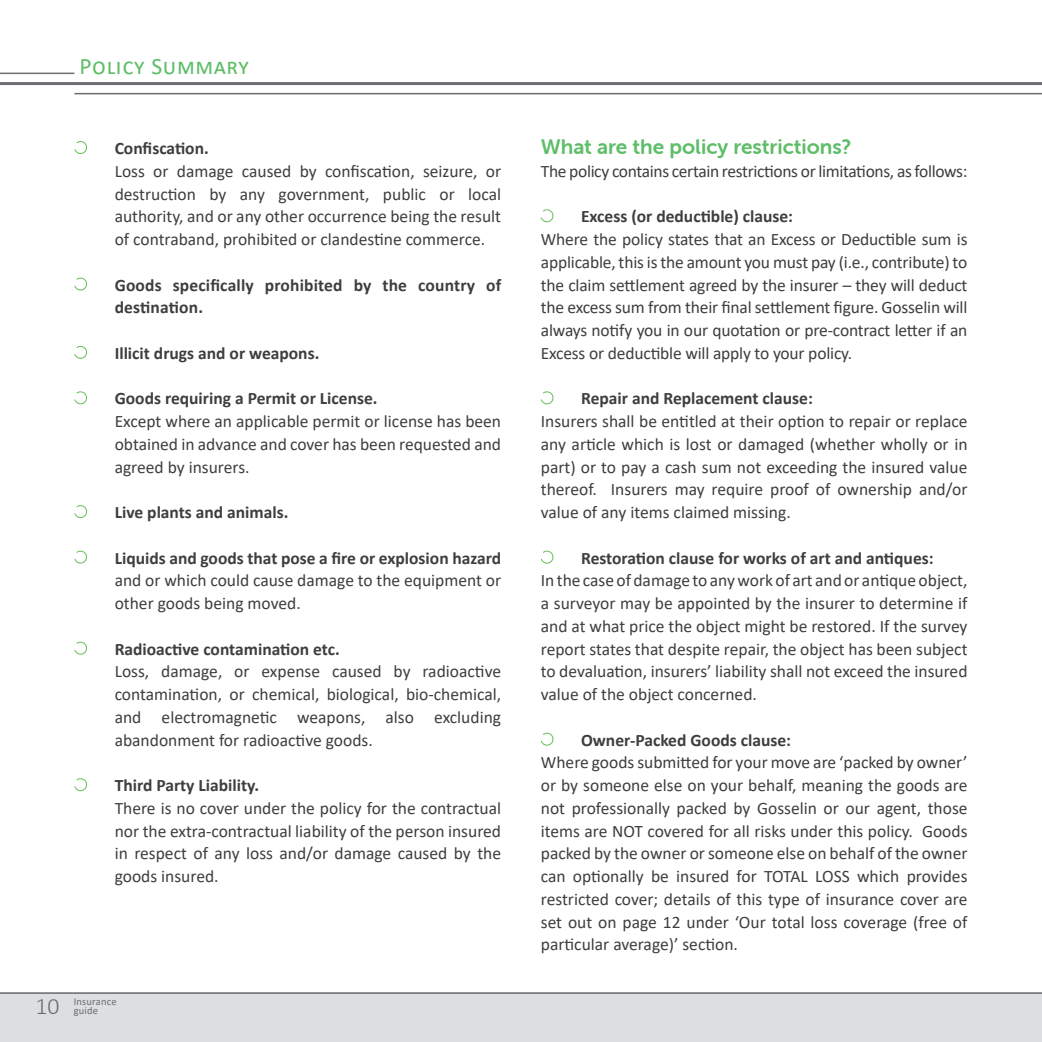
<style>
.page{position:relative;width:1042px;height:1042px;background:#fff}
.page>*{position:absolute;margin:0;border:0;box-sizing:border-box;transform-origin:0 0}
.t1{font:23.62px "Calibri";letter-spacing:.03em;color:#5ebd68}
.t2{font:300 23.62px "Calibri";color:#6c6d70}
.body{font:21px "Museo Sans Rounded 700";color:#5ebd68}
.body-2{font:17.5px/22.8px "Calibri";color:#3e3e3f;text-align:justify}
.body-3{font:700 17.5px/22.8px "Calibri";color:#3e3e3f}
.body-4{font:17.5px "Calibri";letter-spacing:-.02em;color:#3e3e3f}
.t3{font:10.5px/8.6px "Calibri";letter-spacing:.02em;color:#6c6d70}
.s1{font-weight:700}
</style>
<div class="page">
<div style="left:0;top:992px;width:1042px;height:50px;background:#dddedf"></div>
<hr style="left:74px;top:93px;width:968px;height:1px;background:#6c6d70">
<hr style="left:0;top:82px;width:1042px;height:3px;background:#6c6d70">
<hr style="left:0;top:73px;width:74px;height:1px;background:#6c6d70">
<hr style="left:0;top:992px;width:1042px;height:2px;background:#6c6d70">
<svg style="left:74px;top:141px;width:13px;height:13px"></svg>
<svg style="left:74px;top:277px;width:13px;height:13px"></svg>
<svg style="left:74px;top:345px;width:13px;height:14px"></svg>
<svg style="left:74px;top:391px;width:13px;height:13px"></svg>
<svg style="left:74px;top:505px;width:13px;height:13px"></svg>
<svg style="left:74px;top:550px;width:13px;height:14px"></svg>
<svg style="left:74px;top:641px;width:13px;height:13px"></svg>
<svg style="left:74px;top:778px;width:13px;height:13px"></svg>
<svg style="left:541px;top:209px;width:13px;height:13px"></svg>
<svg style="left:541px;top:391px;width:13px;height:13px"></svg>
<svg style="left:541px;top:550px;width:13px;height:14px"></svg>
<svg style="left:541px;top:732px;width:13px;height:14px"></svg>
<p class="t1" style="left:79px;top:50px;width:171px">Policy Summary</p>
<p class="body-3" style="left:115px;top:137px;width:96px">Confiscation.</p>
<p class="body-2" style="left:115px;top:159px;width:388px">Loss or damage caused by confiscation, seizure, or destruction by any government, public or local authority, and or any other occurrence being the result of contraband, prohibited or clandestine commerce.</p>
<p class="body-3" style="left:115px;top:273px;width:388px">Goods specifically prohibited by the country of destination.</p>
<p class="body-3" style="left:115px;top:341px;width:206px">Illicit drugs and or weapons.</p>
<p class="body-3" style="left:115px;top:387px;width:264px">Goods requiring a Permit or License.</p>
<p class="body-2" style="left:115px;top:409px;width:388px">Except where an applicable permit or license has been obtained in advance and cover has been requested and agreed by insurers.</p>
<p class="body-3" style="left:115px;top:501px;width:175px">Live plants and animals.</p>
<p class="body-2" style="left:115px;top:546px;width:388px"><span class="s1">Liquids and goods that pose a fire or explosion hazard </span>and or which could cause damage to the equipment or other goods being moved.</p>
<p class="body-3" style="left:115px;top:637px;width:227px">Radioactive contamination etc.</p>
<p class="body-2" style="left:115px;top:660px;width:388px">Loss, damage, or expense caused by radioactive contamination, or chemical, biological, bio-chemical, and electromagnetic weapons, also excluding abandonment for radioactive goods.</p>
<p class="body-3" style="left:115px;top:774px;width:146px">Third Party Liability.</p>
<p class="body-2" style="left:115px;top:796px;width:388px">There is no cover under the policy for the contractual nor the extra-contractual liability of the person insured in respect of any loss and/or damage caused by the goods insured.</p>
<h1 class="t2" style="left:36px;top:991px;width:25px">10</h1>
<p class="t3" style="left:74px;top:997px;width:45px">Insurance guide</p>
<p class="body" style="left:541px;top:135px;width:312px">What are the policy restrictions?</p>
<p class="body-4" style="left:541px;top:159px;width:428px">The policy contains certain restrictions or limitations, as follows:</p>
<p class="body-3" style="left:581px;top:205px;width:214px">Excess (or deductible) clause:</p>
<p class="body-2" style="left:541px;top:227px;width:428px">Where the policy states that an Excess or Deductible sum is applicable, this is the amount you must pay (i.e., contribute) to the claim settlement agreed by the insurer – they will deduct the excess sum from their final settlement figure. Gosselin will always notify you in our quotation or pre-contract letter if an Excess or deductible will apply to your policy.</p>
<p class="body-3" style="left:581px;top:387px;width:233px">Repair and Replacement clause:</p>
<p class="body-2" style="left:541px;top:409px;width:428px">Insurers shall be entitled at their option to repair or replace any article which is lost or damaged (whether wholly or in part) or to pay a cash sum not exceeding the insured value thereof. Insurers may require proof of ownership and/or value of any items claimed missing.</p>
<p class="body-3" style="left:581px;top:546px;width:354px">Restoration clause for works of art and antiques:</p>
<p class="body-2" style="left:541px;top:569px;width:428px">In the case of damage to any work of art and or antique object, a surveyor may be appointed by the insurer to determine if and at what price the object might be restored. If the survey report states that despite repair, the object has been subject to devaluation, insurers’ liability shall not exceed the insured value of the object concerned.</p>
<p class="body-3" style="left:581px;top:728px;width:211px">Owner-Packed Goods clause:</p>
<p class="body-2" style="left:541px;top:751px;width:428px">Where goods submitted for your move are ‘packed by owner’ or by someone else on your behalf, meaning the goods are not professionally packed by Gosselin or our agent, those items are NOT covered for all risks under this policy. Goods packed by the owner or someone else on behalf of the owner can optionally be insured for TOTAL LOSS which provides restricted cover; details of this type of insurance cover are set out on page 12 under ‘Our total loss coverage (free of particular average)’ section.</p>
</div>
